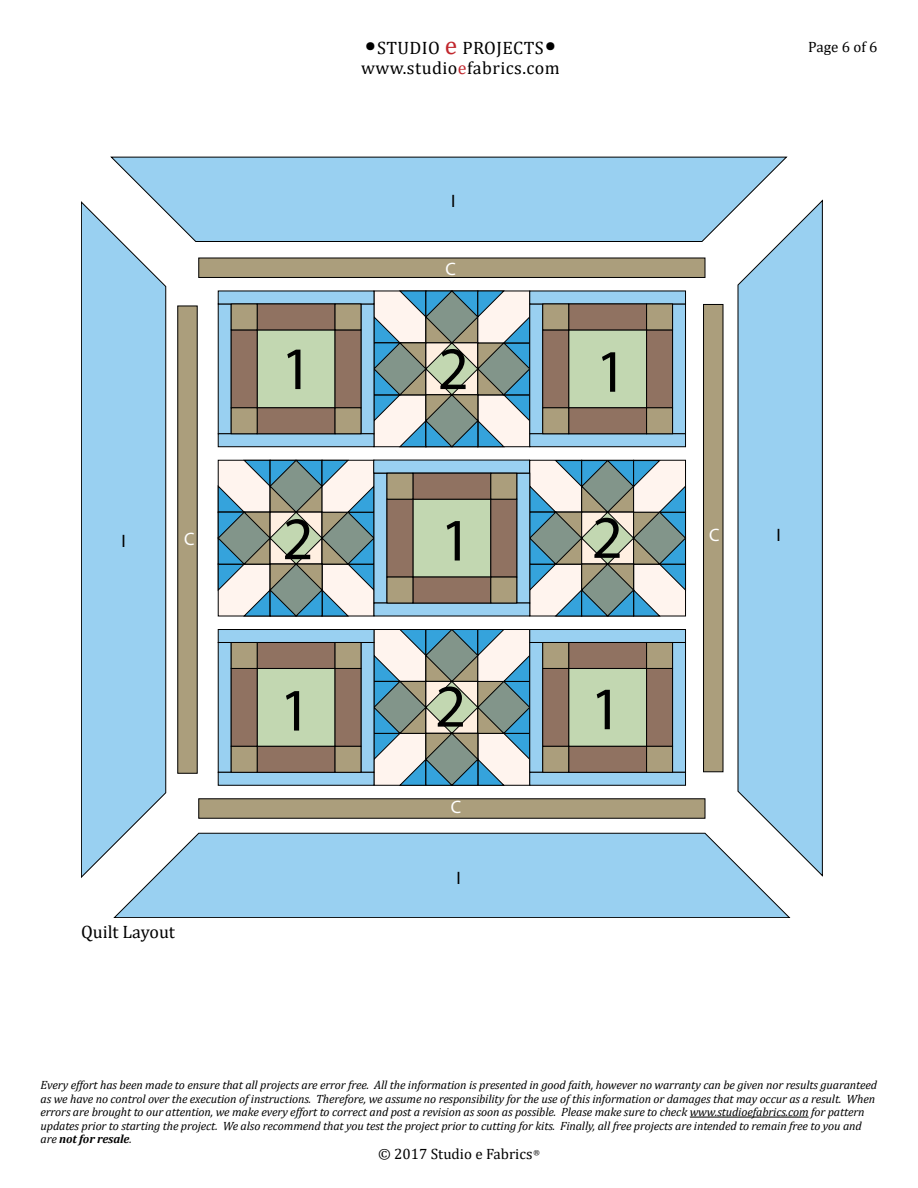
<style>
.page{position:relative;width:918px;height:1188px;background:#fff}
.page>*{position:absolute;margin:0;border:0;box-sizing:border-box;transform-origin:0 0}
.t1{font:60.75px "Myriad Pro";color:#000}
.t2{font:18px "Cambria";letter-spacing:.025em;color:#000}
.t3{font:18px "Cambria";color:#000}
.t4{font:18px "Myriad Pro";color:#fff}
.t5{font:18px "Myriad Pro";color:#000}
.t6{font:15px "Cambria";color:#000}
.t7{font:italic 12px/13.5px "Cambria";letter-spacing:-.01em;color:#000}
.s1{font-size:27px}
.s2{font-size:25.5px;color:#c1272d}
.s3{color:#c0272e}
.s4{font-weight:700}
</style>
<div class="page">
<hr style="left:690px;top:1117px;width:119px;height:1px;background:#000">
<svg style="left:373px;top:290px;width:158px;height:158px"></svg>
<div style="left:218px;top:304px;width:14px;height:130px;background:#99d0f1"></div>
<div style="left:361px;top:304px;width:13px;height:130px;background:#99d0f1;border:1px solid #000"></div>
<div style="left:218px;top:291px;width:156px;height:13px;background:#99d0f1;border:1px solid #000"></div>
<div style="left:218px;top:433px;width:156px;height:14px;background:#99d0f1;border:1px solid #000"></div>
<div style="left:257px;top:330px;width:78px;height:78px;background:#c2d7b1"></div>
<div style="left:231px;top:330px;width:27px;height:78px;background:#907261;border:1px solid #000"></div>
<div style="left:335px;top:330px;width:26px;height:78px;background:#907261"></div>
<div style="left:257px;top:304px;width:78px;height:26px;background:#907261;border:1px solid #000"></div>
<div style="left:257px;top:407px;width:78px;height:27px;background:#907261;border:1px solid #000"></div>
<div style="left:231px;top:304px;width:27px;height:26px;background:#ab9e7c;border:1px solid #000"></div>
<div style="left:335px;top:304px;width:26px;height:26px;background:#ab9e7c"></div>
<div style="left:231px;top:407px;width:27px;height:27px;background:#ab9e7c;border:1px solid #000"></div>
<div style="left:335px;top:407px;width:26px;height:27px;background:#ab9e7c;border:1px solid #000"></div>
<div style="left:529px;top:304px;width:14px;height:130px;background:#99d0f1;border:1px solid #000"></div>
<div style="left:672px;top:304px;width:14px;height:130px;background:#99d0f1;border:1px solid #000"></div>
<div style="left:529px;top:291px;width:157px;height:13px;background:#99d0f1;border:1px solid #000"></div>
<div style="left:529px;top:433px;width:157px;height:14px;background:#99d0f1;border:1px solid #000"></div>
<div style="left:568px;top:330px;width:79px;height:78px;background:#c2d7b1"></div>
<div style="left:542px;top:330px;width:27px;height:78px;background:#907261;border:1px solid #000"></div>
<div style="left:646px;top:330px;width:27px;height:78px;background:#907261;border:1px solid #000"></div>
<div style="left:568px;top:304px;width:79px;height:26px;background:#907261;border:1px solid #000"></div>
<div style="left:568px;top:407px;width:79px;height:27px;background:#907261;border:1px solid #000"></div>
<div style="left:542px;top:304px;width:27px;height:26px;background:#ab9e7c;border:1px solid #000"></div>
<div style="left:646px;top:304px;width:27px;height:26px;background:#ab9e7c;border:1px solid #000"></div>
<div style="left:542px;top:407px;width:27px;height:27px;background:#ab9e7c;border:1px solid #000"></div>
<div style="left:646px;top:407px;width:27px;height:27px;background:#ab9e7c;border:1px solid #000"></div>
<svg style="left:374px;top:629px;width:155px;height:157px"></svg>
<div style="left:218px;top:642px;width:14px;height:131px;background:#99d0f1"></div>
<div style="left:361px;top:642px;width:13px;height:131px;background:#99d0f1;border:1px solid #000"></div>
<div style="left:218px;top:629px;width:156px;height:14px;background:#99d0f1;border:1px solid #000"></div>
<div style="left:218px;top:772px;width:156px;height:14px;background:#99d0f1;border:1px solid #000"></div>
<div style="left:257px;top:668px;width:78px;height:79px;background:#c2d7b1"></div>
<div style="left:231px;top:668px;width:27px;height:79px;background:#907261;border:1px solid #000"></div>
<div style="left:335px;top:668px;width:26px;height:79px;background:#907261"></div>
<div style="left:257px;top:642px;width:78px;height:27px;background:#907261;border:1px solid #000"></div>
<div style="left:257px;top:746px;width:78px;height:27px;background:#907261;border:1px solid #000"></div>
<div style="left:231px;top:642px;width:27px;height:27px;background:#ab9e7c;border:1px solid #000"></div>
<div style="left:335px;top:642px;width:26px;height:27px;background:#ab9e7c;border:1px solid #000"></div>
<div style="left:231px;top:746px;width:27px;height:27px;background:#ab9e7c;border:1px solid #000"></div>
<div style="left:335px;top:746px;width:26px;height:27px;background:#ab9e7c;border:1px solid #000"></div>
<div style="left:529px;top:642px;width:14px;height:131px;background:#99d0f1;border:1px solid #000"></div>
<div style="left:672px;top:642px;width:14px;height:131px;background:#99d0f1;border:1px solid #000"></div>
<div style="left:529px;top:629px;width:157px;height:14px;background:#99d0f1;border:1px solid #000"></div>
<div style="left:529px;top:772px;width:157px;height:14px;background:#99d0f1;border:1px solid #000"></div>
<div style="left:568px;top:668px;width:79px;height:79px;background:#c2d7b1"></div>
<div style="left:542px;top:668px;width:27px;height:79px;background:#907261;border:1px solid #000"></div>
<div style="left:646px;top:668px;width:27px;height:79px;background:#907261;border:1px solid #000"></div>
<div style="left:568px;top:642px;width:79px;height:27px;background:#907261;border:1px solid #000"></div>
<div style="left:568px;top:746px;width:79px;height:27px;background:#907261;border:1px solid #000"></div>
<div style="left:542px;top:642px;width:27px;height:27px;background:#ab9e7c;border:1px solid #000"></div>
<div style="left:646px;top:642px;width:27px;height:27px;background:#ab9e7c;border:1px solid #000"></div>
<div style="left:542px;top:746px;width:27px;height:27px;background:#ab9e7c;border:1px solid #000"></div>
<div style="left:646px;top:746px;width:27px;height:27px;background:#ab9e7c;border:1px solid #000"></div>
<svg style="left:217px;top:459px;width:158px;height:158px"></svg>
<svg style="left:529px;top:460px;width:158px;height:157px"></svg>
<div style="left:374px;top:473px;width:13px;height:130px;background:#99d0f1;border:1px solid #000"></div>
<div style="left:516px;top:473px;width:14px;height:130px;background:#99d0f1;border:1px solid #000"></div>
<div style="left:373px;top:460px;width:157px;height:13px;background:#99d0f1"></div>
<div style="left:374px;top:603px;width:156px;height:13px;background:#99d0f1;border:1px solid #000"></div>
<div style="left:413px;top:499px;width:78px;height:78px;background:#c2d7b1"></div>
<div style="left:387px;top:499px;width:26px;height:78px;background:#907261"></div>
<div style="left:490px;top:499px;width:27px;height:78px;background:#907261;border:1px solid #000"></div>
<div style="left:413px;top:473px;width:78px;height:27px;background:#907261;border:1px solid #000"></div>
<div style="left:413px;top:577px;width:78px;height:26px;background:#907261"></div>
<div style="left:387px;top:473px;width:26px;height:27px;background:#ab9e7c;border:1px solid #000"></div>
<div style="left:490px;top:473px;width:27px;height:27px;background:#ab9e7c;border:1px solid #000"></div>
<div style="left:387px;top:577px;width:26px;height:26px;background:#ab9e7c"></div>
<div style="left:490px;top:577px;width:27px;height:26px;background:#ab9e7c;border:1px solid #000"></div>
<div style="left:177px;top:306px;width:21px;height:468px;background:#ab9e7c;border:1px solid #000"></div>
<div style="left:703px;top:304px;width:20px;height:468px;background:#ab9e7c;border:1px solid #000"></div>
<div style="left:198px;top:258px;width:507px;height:20px;background:#ab9e7c;border:1px solid #000"></div>
<div style="left:198px;top:798px;width:507px;height:21px;background:#ab9e7c;border:1px solid #000"></div>
<svg style="left:81px;top:201px;width:86px;height:677px"></svg>
<svg style="left:110px;top:157px;width:677px;height:86px"></svg>
<svg style="left:113px;top:832px;width:678px;height:86px"></svg>
<svg style="left:737px;top:199px;width:86px;height:678px"></svg>
<h1 class="t1" style="left:281px;top:331px;width:33px">1</h1>
<h2 class="t2" style="left:365px;top:37px;width:193px"><span class="s1">•</span>STUDIO <span class="s2">e</span> PROJECTS<span class="s1">•</span></h2>
<h2 class="t2" style="left:361px;top:57px;width:200px">www.studio<span class="s3">e</span>fabrics.com</h2>
<h2 class="t5" style="left:451px;top:189px;width:6px">I</h2>
<h2 class="t4" style="left:445px;top:258px;width:12px">C</h2>
<h1 class="t1" style="left:438px;top:331px;width:33px">2</h1>
<h1 class="t1" style="left:596px;top:334px;width:33px">1</h1>
<p class="t6" style="left:808px;top:38px;width:71px">Page 6 of 6</p>
<h1 class="t1" style="left:282px;top:501px;width:33px">2</h1>
<h1 class="t1" style="left:592px;top:500px;width:33px">2</h1>
<h1 class="t1" style="left:440px;top:503px;width:33px">1</h1>
<h2 class="t4" style="left:709px;top:524px;width:12px">C</h2>
<h2 class="t5" style="left:122px;top:530px;width:6px">I</h2>
<h2 class="t5" style="left:777px;top:524px;width:6px">I</h2>
<h2 class="t4" style="left:184px;top:528px;width:12px">C</h2>
<h1 class="t1" style="left:435px;top:669px;width:33px">2</h1>
<h1 class="t1" style="left:280px;top:673px;width:33px">1</h1>
<h1 class="t1" style="left:590px;top:671px;width:33px">1</h1>
<h2 class="t4" style="left:451px;top:796px;width:12px">C</h2>
<h2 class="t3" style="left:81px;top:921px;width:96px">Quilt Layout</h2>
<h2 class="t5" style="left:456px;top:867px;width:6px">I</h2>
<p class="t7" style="left:40px;top:1078px;width:838px">Every effort has been made to ensure that all projects are error free. All the information is presented in good faith, however no warranty can be given nor results guaranteed as we have no control over the execution of instructions. Therefore, we assume no responsibility for the use of this information or damages that may occur as a result. When errors are brought to our attention, we make every effort to correct and post a revision as soon as possible. Please make sure to check www.studioefabrics.com for pattern updates prior to starting the project. We also recommend that you test the project prior to cutting for kits. Finally, all free projects are intended to remain free to you and are <span class="s4">not for resale</span>.</p>
<p class="t6" style="left:378px;top:1145px;width:163px">© 2017 Studio e Fabrics<sup>®</sup></p>
</div>
